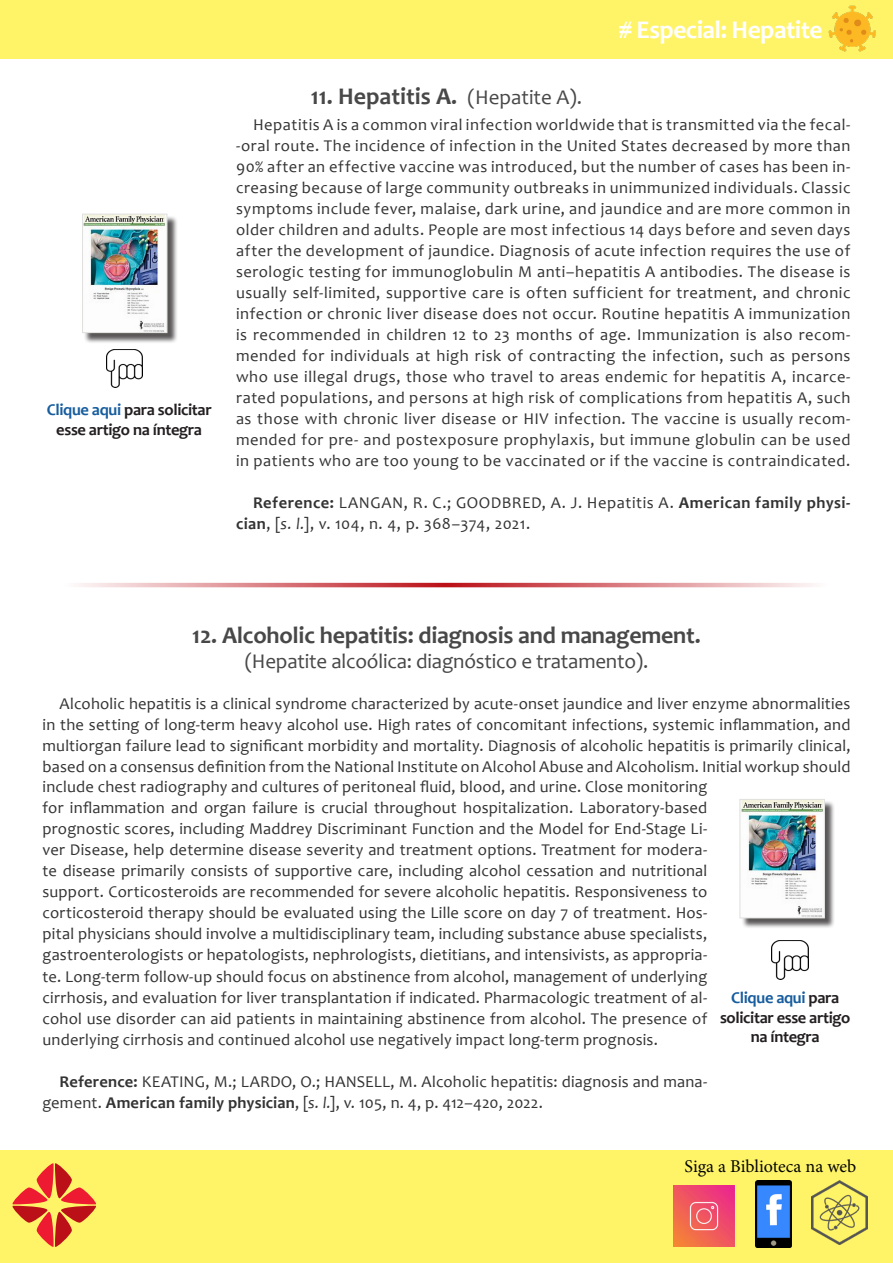
<style>
.page{position:relative;width:893px;height:1263px;background:#fff}
.page>*{position:absolute;margin:0;border:0;box-sizing:border-box;transform-origin:0 0}
.t1{font:700 25.5px "Candara";letter-spacing:-.02em;color:#fff}
.t2{font:700 24px "Candara";letter-spacing:-.01em;color:#474847}
.t3{font:21px "Candara";letter-spacing:-.01em;color:#474847}
.t4{font:18px "Minion Pro";letter-spacing:-.005em;color:#040503}
.t5{font:16.5px/21px "Candara";letter-spacing:.015em;color:#323332;text-align:justify}
.t6{font:700 16.5px/19.5px "Candara";letter-spacing:-.02em;color:#231f20;text-align:center}
.t7{font:700 16.5px "Candara";letter-spacing:-.02em;color:#175d9e}
.s1{color:#175d9e}
.s2{font-weight:400;font-size:21px}
.s3{font-weight:700}
.s4{font-style:italic}
.s5{color:#231f20}
</style>
<div class="page">
<div style="left:0;top:0;width:893px;height:59px;background:#fff468"></div>
<svg style="left:79px;top:583px;width:734px;height:4px;background:#db8185"></svg>
<img style="left:107px;top:349px;width:36px;height:38px">
<img style="left:772px;top:941px;width:36px;height:38px">
<div style="left:83px;top:215px;width:95px;height:128px;background:#231f20;opacity:.75"></div>
<img style="left:84px;top:216px;width:81px;height:115px">
<div style="left:82px;top:214px;width:85px;height:119px;border:1px solid #e0e1df"></div>
<img style="left:828px;top:5px;width:47px;height:47px">
<div style="left:741px;top:800px;width:94px;height:129px;background:#231f20;opacity:.75"></div>
<img style="left:741px;top:801px;width:82px;height:115px">
<div style="left:739px;top:799px;width:86px;height:119px;border:1px solid #e0e1df"></div>
<div style="left:0;top:1150px;width:893px;height:113px;background:#fff468"></div>
<svg style="left:12px;top:1163px;width:84px;height:84px"></svg>
<img style="left:812px;top:1181px;width:55px;height:64px">
<img style="left:755px;top:1181px;width:36px;height:67px">
<img style="left:674px;top:1185px;width:60px;height:61px">
<p class="t6" style="left:47px;top:400px;width:166px"><span class="s1">Clique aqui</span> para solicitar esse artigo na íntegra</p>
<p class="t2" style="left:311px;top:81px;width:273px">11. Hepatitis A. <span class="s2">(Hepatite A).</span></p>
<p class="t1" style="left:619px;top:14px;width:205px"># Especial: Hepatite</p>
<p class="t5" style="left:236px;top:114px;width:616px;text-indent:17px">Hepatitis A is a common viral infection worldwide that is transmitted via the fecal--oral route. The incidence of infection in the United States decreased by more than 90% after an effective vaccine was introduced, but the number of cases has been in&shy;creasing because of large community outbreaks in unimmunized individuals. Classic symptoms include fever, malaise, dark urine, and jaundice and are more common in older children and adults. People are most infectious 14 days before and seven days after the development of jaundice. Diagnosis of acute infection requires the use of serologic testing for immunoglobulin M anti–hepatitis A antibodies. The disease is</p>
<p class="t5" style="left:236px;top:282px;width:616px">usually self-limited, supportive care is often sufficient for treatment, and chronic infection or chronic liver disease does not occur. Routine hepatitis A immunization is recommended in children 12 to 23 months of age. Immunization is also recom-</p>
<p class="t5" style="left:236px;top:345px;width:616px">mended for individuals at high risk of contracting the infection, such as persons who use illegal drugs, those who travel to areas endemic for hepatitis A, incarce&shy;rated populations, and persons at high risk of complications from hepatitis A, such as those with chronic liver disease or HIV infection. The vaccine is usually recom&shy;mended for pre- and postexposure prophylaxis, but immune globulin can be used in patients who are too young to be vaccinated or if the vaccine is contraindicated.</p>
<p class="t5" style="left:236px;top:492px;width:616px;text-indent:17px"><span class="s3">Reference:</span> LANGAN, R. C.; GOODBRED, A. J. Hepatitis A. <span class="s3">American family physi&shy;cian</span>, [<span class="s4">s. l.</span>], v. 104, n. 4, p. 368–374, 2021.</p>
<p class="t2" style="left:192px;top:620px;width:510px">12. Alcoholic hepatitis: diagnosis and management.</p>
<p class="t3" style="left:245px;top:648px;width:405px">(Hepatite alcoólica: diagnóstico e tratamento).</p>
<p class="t5" style="left:43px;top:693px;width:809px;text-indent:17px">Alcoholic hepatitis is a clinical syndrome characterized by acute-onset jaundice and liver enzyme abnormalities in the setting of long-term heavy alcohol use. High rates of concomitant infections, systemic inflammation, and multiorgan failure lead to significant morbidity and mortality. Diagnosis of alcoholic hepatitis is primarily clinical,</p>
<p class="t5" style="left:43px;top:756px;width:809px">based on a consensus definition from the National Institute on Alcohol Abuse and Alcoholism. Initial workup should</p>
<p class="t5" style="left:43px;top:776px;width:666px">include chest radiography and cultures of peritoneal fluid, blood, and urine. Close monitoring for inflammation and organ failure is crucial throughout hospitalization. Laboratory-based prognostic scores, including Maddrey Discriminant Function and the Model for End-Stage Li&shy;ver Disease, help determine disease severity and treatment options. Treatment for modera&shy;te disease primarily consists of supportive care, including alcohol cessation and nutritional support. Corticosteroids are recommended for severe alcoholic hepatitis. Responsiveness to corticosteroid therapy should be evaluated using the Lille score on day 7 of treatment. Hos&shy;pital physicians should involve a multidisciplinary team, including substance abuse specialists, gastroenterologists or hepatologists, nephrologists, dietitians, and intensivists, as appropria&shy;te. Long-term follow-up should focus on abstinence from alcohol, management of underlying cirrhosis, and evaluation for liver transplantation if indicated. Pharmacologic treatment of al-</p>
<p class="t5" style="left:43px;top:1007px;width:666px">cohol use disorder can aid patients in maintaining abstinence from alcohol. The presence of underlying cirrhosis and continued alcohol use negatively impact long-term prognosis.</p>
<p class="t5" style="left:43px;top:1070px;width:666px;text-indent:17px"><span class="s3">Reference:</span> KEATING, M.; LARDO, O.; HANSELL, M. Alcoholic hepatitis: diagnosis and mana&shy;gement. <span class="s3">American family physician</span>, [<span class="s4">s. l.</span>], v. 105, n. 4, p. 412–420, 2022.</p>
<p class="t7" style="left:731px;top:987px;width:110px">Clique aqui <span class="s5">para</span></p>
<p class="t6" style="left:720px;top:1007px;width:132px">solicitar esse artigo</p>
<p class="t6" style="left:751px;top:1027px;width:70px">na íntegra</p>
<p class="t4" style="left:685px;top:1154px;width:173px">Siga a Biblioteca na web</p>
</div>
